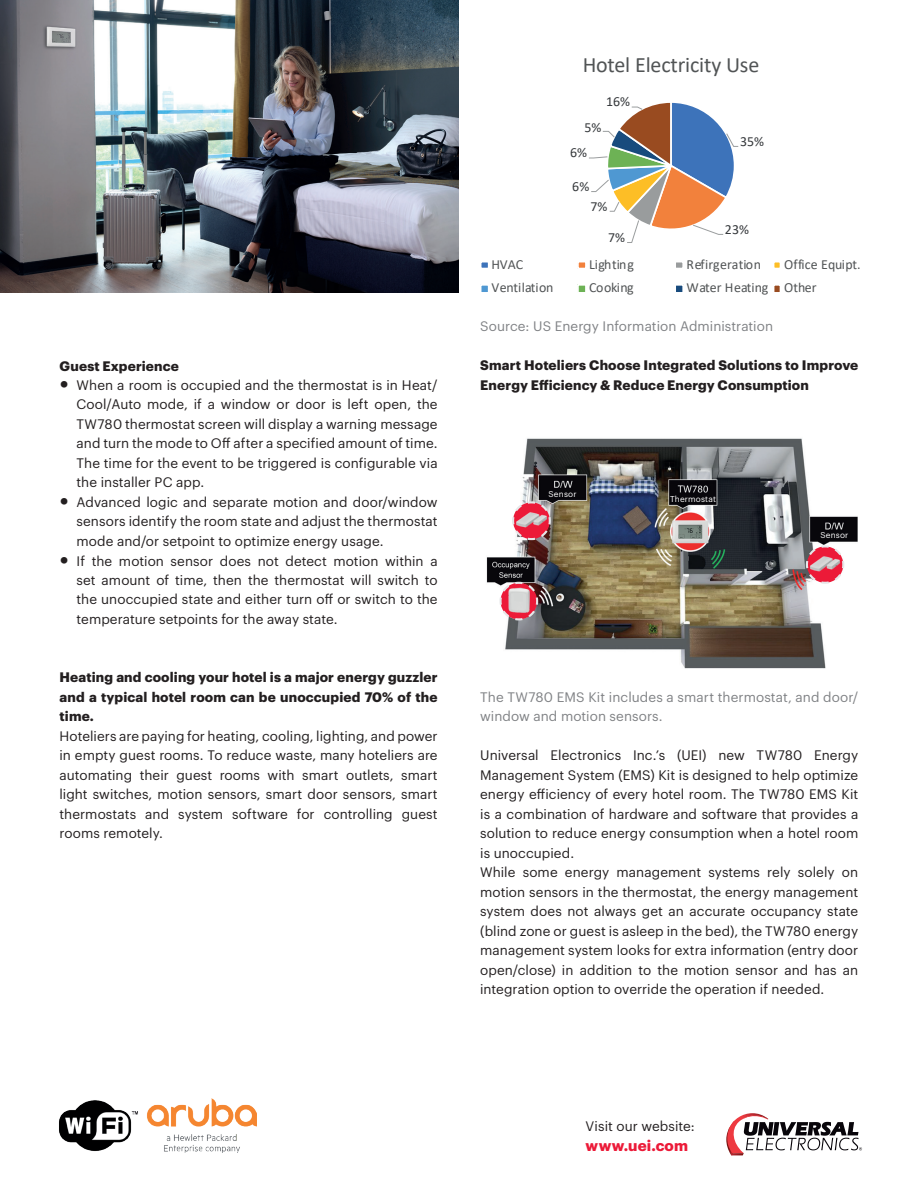
<style>
.page{position:relative;width:918px;height:1188px;background:#fff}
.page>*{position:absolute;margin:0;border:0;box-sizing:border-box;transform-origin:0 0}
.t1{font:22.05px "Calibri";letter-spacing:-.01em;color:#515455}
.t2{font:700 15px "Graphik";letter-spacing:.01em;color:#ec1a38}
.t3{font:13.95px "Calibri";color:#515455}
.t4{font:13.95px "Calibri";color:#36393c}
.t5{font:13.95px "Calibri";letter-spacing:-.025em;color:#515455}
.t6{font:13.5px/19.5px "Graphik";letter-spacing:.005em;color:#231f20;text-align:justify}
.t7{font:700 13.5px/19.5px "Graphik";letter-spacing:.01em;color:#231f20;text-align:justify}
.t8{font:13.5px/19.5px "Graphik";letter-spacing:.005em;color:#808285}
.t9{font:8.25px "Graphik";letter-spacing:.025em;color:#fff}
.s1{font-size:28.5px}
</style>
<div class="page">
<img style="left:486px;top:438px;width:372px;height:231px">
<svg style="left:805px;top:544px;width:40px;height:41px"></svg>
<svg style="left:511px;top:500px;width:41px;height:41px;background:#d67b88"></svg>
<svg style="left:498px;top:581px;width:41px;height:41px;background:#c98992"></svg>
<svg style="left:480px;top:102px;width:300px;height:190px"></svg>
<img style="left:0;top:0;width:459px;height:292px">
<img style="left:59px;top:1099px;width:197px;height:53px">
<svg style="left:726px;top:1113px;width:136px;height:42px"></svg>
<p class="t7" style="left:60px;top:355px;width:121px">Guest Experience</p>
<p class="t6" style="left:77px;top:374px;width:363px;text-indent:-17px"><span class="s1">•</span> When a room is occupied and the thermostat is in Heat/ Cool/Auto mode, if a window or door is left open, the TW780 thermostat screen will display a warning message and turn the mode to Off after a specified amount of time.<br>The time for the event to be triggered is configurable via the installer PC app.</p>
<p class="t6" style="left:77px;top:491px;width:363px;text-indent:-17px"><span class="s1">•</span> Advanced logic and separate motion and door/window sensors identify the room state and adjust the thermostat mode and/or setpoint to optimize energy usage.</p>
<p class="t6" style="left:77px;top:550px;width:363px;text-indent:-17px"><span class="s1">•</span> If the motion sensor does not detect motion within a set amount of time, then the thermostat will switch to the unoccupied state and either turn off or switch to the temperature setpoints for the away state.</p>
<p class="t7" style="left:60px;top:667px;width:380px">Heating and cooling your hotel is a major energy guzzler and a typical hotel room can be unoccupied 70% of the time.</p>
<p class="t6" style="left:60px;top:725px;width:380px">Hoteliers are paying for heating, cooling, lighting, and power in empty guest rooms. To reduce waste, many hoteliers are automating their guest rooms with smart outlets, smart light switches, motion sensors, smart door sensors, smart thermostats and system software for controlling guest rooms remotely.</p>
<h1 class="t1" style="left:583px;top:49px;width:178px">Hotel Electricity Use</h1>
<p class="t4" style="left:606px;top:92px;width:25px">16%</p>
<p class="t4" style="left:584px;top:118px;width:18px">5%</p>
<p class="t4" style="left:570px;top:143px;width:18px">6%</p>
<p class="t4" style="left:572px;top:177px;width:18px">6%</p>
<p class="t4" style="left:591px;top:196px;width:18px">7%</p>
<p class="t4" style="left:608px;top:228px;width:18px">7%</p>
<p class="t4" style="left:740px;top:132px;width:25px">35%</p>
<p class="t4" style="left:725px;top:220px;width:25px">23%</p>
<p class="t3" style="left:492px;top:254px;width:33px">HVAC</p>
<p class="t3" style="left:589px;top:254px;width:46px">Lighting</p>
<p class="t3" style="left:687px;top:254px;width:76px">Refirgeration</p>
<p class="t3" style="left:784px;top:254px;width:78px">Office Equipt.</p>
<p class="t3" style="left:492px;top:277px;width:63px">Ventilation</p>
<p class="t5" style="left:589px;top:277px;width:46px">Cooking</p>
<p class="t3" style="left:687px;top:277px;width:132px">Water Heating Other</p>
<p class="t8" style="left:480px;top:316px;width:294px">Source: US Energy Information Administration</p>
<p class="t7" style="left:480px;top:355px;width:380px">Smart Hoteliers Choose Integrated Solutions to Improve<br>Energy Efficiency &amp; Reduce Energy Consumption</p>
<p class="t9" style="left:549px;top:488px;width:29px">Sensor</p>
<p class="t9" style="left:670px;top:493px;width:47px">Thermostat</p>
<p class="t9" style="left:820px;top:529px;width:29px">Sensor</p>
<p class="t8" style="left:480px;top:686px;width:380px">The TW780 EMS Kit includes a smart thermostat, and door/ window and motion sensors.</p>
<p class="t6" style="left:480px;top:745px;width:380px;text-align:left">Universal Electronics Inc.’s (UEI) new TW780 Energy Management System (EMS) Kit is designed to help optimize energy efficiency of every hotel room. The TW780 EMS Kit is a combination of hardware and software that provides a solution to reduce energy consumption when a hotel room is unoccupied.<br>While some energy management systems rely solely on motion sensors in the thermostat, the energy management system does not always get an accurate occupancy state (blind zone or guest is asleep in the bed), the TW780 energy management system looks for extra information (entry door open/close) in addition to the motion sensor and has an integration option to override the operation if needed.</p>
<p class="t6" style="left:586px;top:1115px;width:111px">Visit our website:</p>
<p class="t2" style="left:586px;top:1133px;width:104px">www.uei.com</p>
</div>
